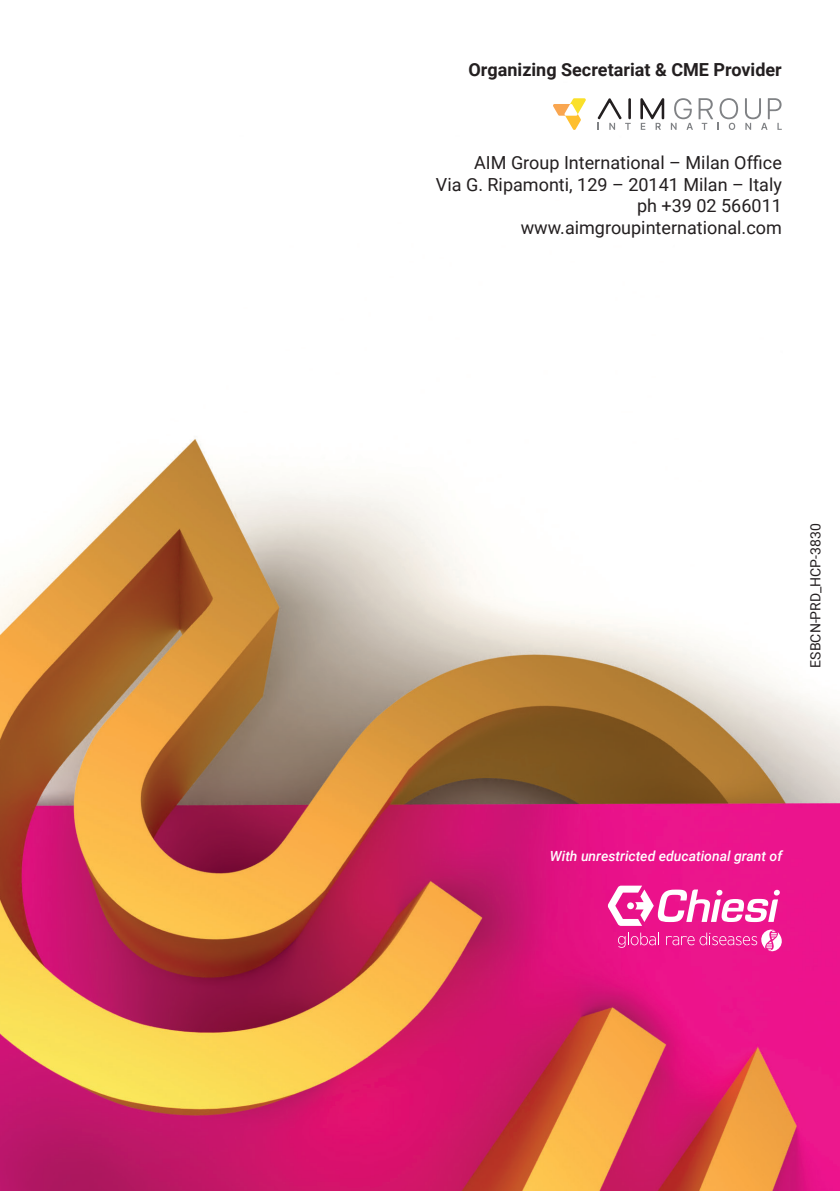
<style>
.page{position:relative;width:840px;height:1191px;background:#fff}
.page>*{position:absolute;margin:0;border:0;box-sizing:border-box;transform-origin:0 0}
.TESTO{font:18px "Roboto";color:#231f20}
.TESTO-2{font:700 18px "Roboto";color:#231f20}
.TESTO-3{font:italic 500 14px "Roboto";color:#fff}
.TESTO-4{font:14px "Roboto";color:#231f20}
</style>
<div class="page">
<img style="left:0;top:99px;width:839px;height:1092px">
<svg style="left:607px;top:885px;width:180px;height:69px"></svg>
<svg style="left:552px;top:98px;width:34px;height:32px"></svg>
<svg style="left:597px;top:98px;width:67px;height:32px"></svg>
<svg style="left:670px;top:98px;width:111px;height:32px"></svg>
<p class="TESTO-2" style="left:468px;top:57px;width:314px">Organizing Secretariat &amp; CME Provider</p>
<p class="TESTO" style="left:474px;top:150px;width:309px">AIM Group International – Milan Office</p>
<p class="TESTO" style="left:435px;top:172px;width:347px">Via G. Ripamonti, 129 – 20141 Milan – Italy</p>
<p class="TESTO" style="left:636px;top:193px;width:146px">ph +39 02 566011</p>
<p class="TESTO" style="left:520px;top:215px;width:262px">www.aimgroupinternational.com</p>
<p class="TESTO-4" style="left:805px;top:667px;width:146px;rotate:-90deg">ESBCN-PRD_HCP-3830</p>
<p class="TESTO-3" style="left:549px;top:846px;width:234px">With unrestricted educational grant of</p>
</div>
